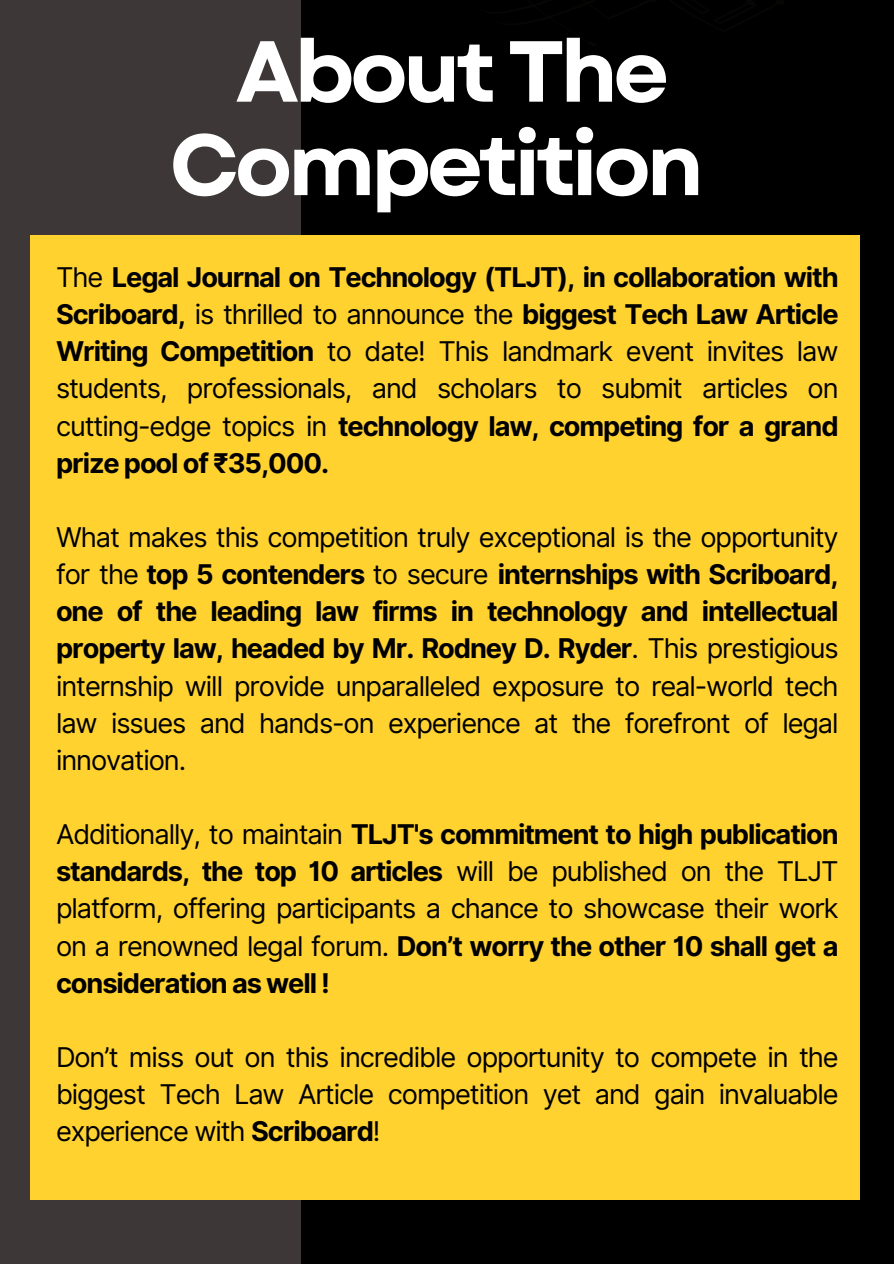
<style>
.page{position:relative;width:894px;height:1264px;background:#fff}
.page>*{position:absolute;margin:0;border:0;box-sizing:border-box;transform-origin:0 0}
.t1{font:700 86.4px/93.3px "Garet";letter-spacing:-.055em;color:#fff;text-align:center}
.t2{font:27.15px/37.2px "Inter";letter-spacing:-.04em;color:#000;text-align:justify}
.t3{font:700 27.15px/37.2px "Inter";letter-spacing:-.04em;color:#000;text-align:justify}
.s1{font-weight:400}
.s2{font-weight:700}
</style>
<div class="page">
<div style="left:0;top:0;width:893px;height:1263px;background:#000"></div>
<div style="left:0;top:0;width:300px;height:1263px;background:#3e3737"></div>
<div style="left:30px;top:235px;width:829px;height:964px;background:#ffd230"></div>
<p class="t1" style="left:169px;top:25px;width:535px">About The<br>Competition</p>
<p class="t3" style="left:56px;top:258px;width:784px"><span class="s1">The</span> Legal Journal on Technology (TLJT), in collaboration with Scriboard, <span class="s1">is thrilled to announce the</span> biggest Tech Law Article Writing Competition <span class="s1">to date! This landmark event invites law students, professionals, and scholars to submit articles on cutting-edge topics in</span> technology law, competing for a grand prize pool of ₹35,000.</p>
<h1 class="t2" style="left:56px;top:518px;width:784px">What makes this competition truly exceptional is the opportunity for the <span class="s2">top 5 contenders</span> to secure <span class="s2">internships with Scriboard, one of the leading law firms in technology and intellectual property law, headed by Mr. Rodney D. Ryder</span>. This prestigious internship will provide unparalleled exposure to real-world tech law issues and hands-on experience at the forefront of legal innovation.</h1>
<p class="t2" style="left:56px;top:815px;width:784px">Additionally, to maintain <span class="s2">TLJT's commitment to high publication standards, the top 10 articles</span> will be published on the TLJT platform, offering participants a chance to showcase their work on a renowned legal forum. <span class="s2">Don’t worry the other 10 shall get a consideration as well !</span></p>
<p class="t2" style="left:56px;top:1038px;width:784px">Don’t miss out on this incredible opportunity to compete in the biggest Tech Law Article competition yet and gain invaluable experience with <span class="s2">Scriboard</span>!</p>
</div>
